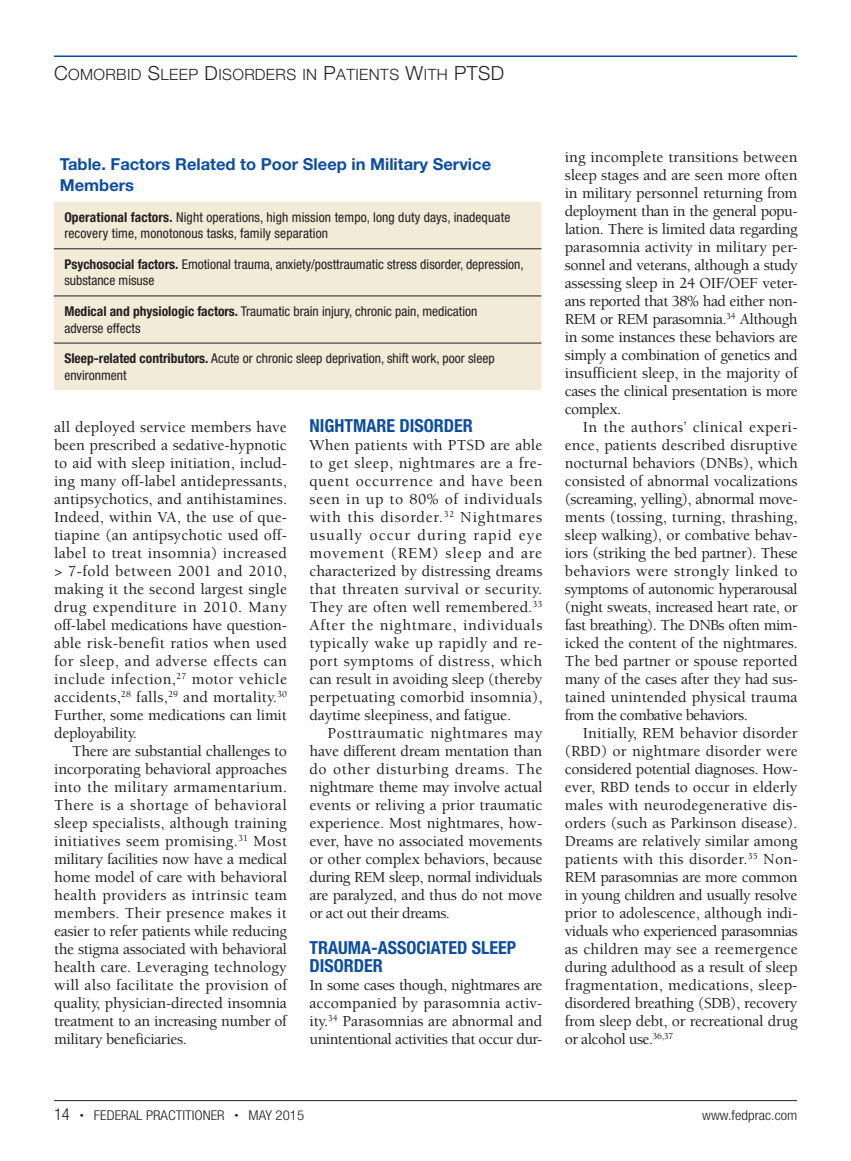
<style>
.page{position:relative;width:851px;height:1161px;background:#fff}
.page>*{position:absolute;margin:0;border:0;box-sizing:border-box;transform-origin:0 0}
.t1{font:700 condensed 18px/18px "Helvetica Neue LT Std";color:#0d4da1}
.thd{font:700 16.5px/21px "Helvetica Neue LT Std";color:#0d4da1}
.t1-2{font:500 15.75px/18px "Berkeley Std";letter-spacing:-.025em;color:#231f20;text-align:justify}
.t2{font:500 15.75px/18px "Berkeley Std";letter-spacing:-.01em;color:#231f20;text-align:justify}
.Turnslug{font:15.6px "Helvetica Neue LT Std Lt SC800";letter-spacing:.025em;color:#231f20}
.tbd{font:condensed 13.5px/16.5px "Helvetica Neue LT Std";color:#231f20}
.None-2{font:300 condensed 13.5px "Helvetica Neue LT Std";color:#231f20;scale:1.1 1}
.s1{font-size:19.5px}
.s2{font-weight:700}
.s3{font-size:16.5px}
.s4{font-size:7.5px}
</style>
<div class="page">
<hr style="left:54px;top:56px;width:742px;height:1px;background:#0d4da1">
<hr style="left:54px;top:1100px;width:742px;height:1px;background:#231f20">
<div style="left:54px;top:202px;width:487px;height:188px;background:#f1ebd8"></div>
<hr style="left:54px;top:248px;width:487px;height:1px;background:#231f20">
<hr style="left:54px;top:296px;width:487px;height:1px;background:#231f20">
<hr style="left:54px;top:343px;width:487px;height:1px;background:#231f20">
<p class="Turnslug" style="left:54px;top:64px;width:449px"><span class="s1">C</span>OMORBID <span class="s1">S</span>LEEP <span class="s1">D</span>ISORDERS IN <span class="s1">P</span>ATIENTS <span class="s1">W</span>ITH <span class="s1">PTSD</span></p>
<p class="thd" style="left:60px;top:153px;width:433px">Table. Factors Related to Poor Sleep in Military Service<br>Members</p>
<p class="tbd" style="left:64px;top:209px;width:447px"><span class="s2">Operational factors.</span> Night operations, high mission tempo, long duty days, inadequate recovery time, monotonous tasks, family separation</p>
<p class="tbd" style="left:64px;top:256px;width:461px"><span class="s2">Psychosocial factors.</span> Emotional trauma, anxiety/posttraumatic stress disorder, depression, substance misuse</p>
<p class="tbd" style="left:64px;top:303px;width:414px"><span class="s2">Medical and physiologic factors.</span> Traumatic brain injury, chronic pain, medication adverse effects</p>
<p class="tbd" style="left:64px;top:350px;width:432px"><span class="s2">Sleep-related contributors.</span> Acute or chronic sleep deprivation, shift work, poor sleep environment</p>
<p class="t1-2" style="left:54px;top:418px;width:234px">all deployed service members have been prescribed a sedative-hypnotic to aid with sleep initiation, includ&shy;ing many off-label antidepressants, antipsychotics, and antihistamines.<br>Indeed, within VA, the use of que&shy;tiapine (an antipsychotic used off&shy;label to treat insomnia) increased &gt; 7-fold between 2001 and 2010, making it the second largest single drug expenditure in 2010. Many off-label medications have question&shy;able risk-benefit ratios when used for sleep, and adverse effects can include infection,<sup>27</sup> motor vehicle accidents,<sup>28</sup> falls,<sup>29</sup> and mortality.<sup>30<br></sup>Further, some medications can limit deployability.</p>
<p class="t1-2" style="left:54px;top:742px;width:234px;text-indent:18px">There are substantial challenges to incorporating behavioral approaches into the military armamentarium.<br>There is a shortage of behavioral sleep specialists, although training initiatives seem promising.<sup>31</sup> Most military facilities now have a medical home model of care with behavioral health providers as intrinsic team members. Their presence makes it easier to refer patients while reducing the stigma associated with behavioral health care. Leveraging technology will also facilitate the provision of quality, physician-directed insomnia treatment to an increasing number of military beneficiaries.</p>
<h2 class="t1" style="left:309px;top:416px;width:165px">NIGHTMARE DISORDER</h2>
<p class="t2" style="left:309px;top:436px;width:234px">When patients with PTSD are able to get sleep, nightmares are a fre&shy;quent occurrence and have been seen in up to 80% of individuals with this disorder.<sup>32</sup> Nightmares usually occur during rapid eye movement (REM) sleep and are characterized by distressing dreams that threaten survival or security.<br>They are often well remembered.<sup>33<br></sup>After the nightmare, individuals typically wake up rapidly and re&shy;port symptoms of distress, which can result in avoiding sleep (thereby perpetuating comorbid insomnia), daytime sleepiness, and fatigue.</p>
<p class="t1-2" style="left:309px;top:724px;width:234px;text-indent:18px">Posttraumatic nightmares may have different dream mentation than do other disturbing dreams. The nightmare theme may involve actual events or reliving a prior traumatic experience. Most nightmares, how&shy;ever, have no associated movements or other complex behaviors, because during REM sleep, normal individuals are paralyzed, and thus do not move or act out their dreams.</p>
<h2 class="t1" style="left:309px;top:938px;width:208px">TRAUMA-ASSOCIATED SLEEP<br>DISORDER</h2>
<p class="t1-2" style="left:309px;top:976px;width:234px">In some cases though, nightmares are accompanied by parasomnia activ&shy;ity.<sup>34</sup> Parasomnias are abnormal and unintentional activities that occur dur-</p>
<p class="t1-2" style="left:565px;top:148px;width:234px">ing incomplete transitions between sleep stages and are seen more often in military personnel returning from deployment than in the general popu&shy;lation. There is limited data regarding parasomnia activity in military per&shy;sonnel and veterans, although a study assessing sleep in 24 OIF/OEF veter&shy;ans reported that 38% had either non-REM or REM parasomnia.<sup>34</sup> Although in some instances these behaviors are simply a combination of genetics and insufficient sleep, in the majority of cases the clinical presentation is more complex.</p>
<p class="t1-2" style="left:565px;top:418px;width:234px;text-indent:18px">In the authors’ clinical experi&shy;ence, patients described disruptive nocturnal behaviors (DNBs), which consisted of abnormal vocalizations (screaming, yelling), abnormal move&shy;ments (tossing, turning, thrashing, sleep walking), or combative behav&shy;iors (striking the bed partner). These behaviors were strongly linked to symptoms of autonomic hyperarousal (night sweats, increased heart rate, or fast breathing). The DNBs often mim&shy;icked the content of the nightmares.<br>The bed partner or spouse reported many of the cases after they had sus&shy;tained unintended physical trauma from the combative behaviors.</p>
<p class="t1-2" style="left:565px;top:724px;width:234px;text-indent:18px">Initially, REM behavior disorder (RBD) or nightmare disorder were considered potential diagnoses. How&shy;ever, RBD tends to occur in elderly males with neurodegenerative dis&shy;orders (such as Parkinson disease).<br>Dreams are relatively similar among patients with this disorder.<sup>35</sup> Non-REM parasomnias are more common in young children and usually resolve prior to adolescence, although indi&shy;viduals who experienced parasomnias as children may see a reemergence during adulthood as a result of sleep fragmentation, medications, sleep&shy;disordered breathing (SDB), recovery from sleep debt, or recreational drug or alcohol use.<sup>36,37</sup></p>
<p class="None-2" style="left:54px;top:1107px;width:229px"><span class="s3">14</span> <span class="s4">•</span> FEDERAL PRACTITIONER <span class="s4">•</span> MAY 2015</p>
<p class="None-2" style="left:702px;top:1107px;width:88px">www.fedprac.com</p>
</div>
